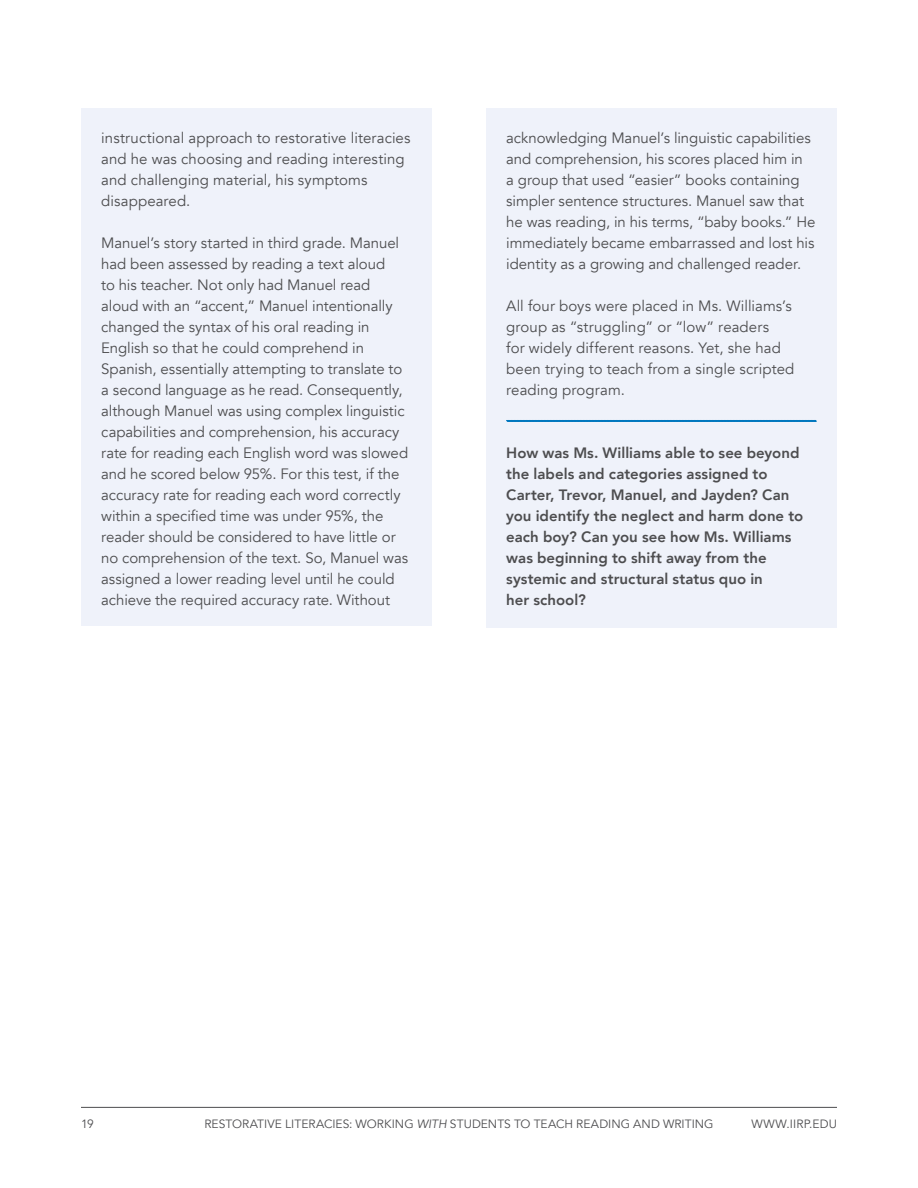
<style>
.page{position:relative;width:918px;height:1188px;background:#fff}
.page>*{position:absolute;margin:0;border:0;box-sizing:border-box;transform-origin:0 0}
.t1{font:15px/21px "Avenir";letter-spacing:-.005em;color:#4d4d4f}
.t2{font:800 15px/21px "Avenir";color:#4d4d4f}
.t3{font:12px "Avenir";letter-spacing:.005em;color:#4d4d4f}
.s1{font-style:italic}
</style>
<div class="page">
<div style="left:81px;top:108px;width:351px;height:518px;background:#eff2fa"></div>
<div style="left:486px;top:108px;width:351px;height:520px;background:#eff2fa"></div>
<svg style="left:506px;top:420px;width:311px;height:2px"></svg>
<hr style="left:81px;top:1107px;width:756px;height:1px;background:#4d4d4f">
<p class="t1" style="left:101px;top:128px;width:311px">instructional approach to restorative literacies and he was choosing and reading interesting and challenging material, his symptoms disappeared.</p>
<p class="t1" style="left:101px;top:233px;width:308px">Manuel’s story started in third grade. Manuel had been assessed by reading a text aloud<br>to his teacher. Not only had Manuel read aloud with an “accent,” Manuel intentionally changed the syntax of his oral reading in English so that he could comprehend in Spanish, essentially attempting to translate to a second language as he read. Consequently, although Manuel was using complex linguistic capabilities and comprehension, his accuracy rate for reading each English word was slowed and he scored below 95%. For this test, if the accuracy rate for reading each word correctly within a specified time was under 95%, the reader should be considered to have little or no comprehension of the text. So, Manuel was assigned a lower reading level until he could achieve the required accuracy rate. Without</p>
<p class="t1" style="left:506px;top:128px;width:311px">acknowledging Manuel’s linguistic capabilities and comprehension, his scores placed him in<br>a group that used “easier” books containing simpler sentence structures. Manuel saw that he was reading, in his terms, “baby books.” He immediately became embarrassed and lost his identity as a growing and challenged reader.</p>
<p class="t1" style="left:506px;top:296px;width:290px">All four boys were placed in Ms. Williams’s group as “struggling” or “low” readers<br>for widely different reasons. Yet, she had been trying to teach from a single scripted reading program.</p>
<p class="t2" style="left:506px;top:443px;width:299px">How was Ms. Williams able to see beyond the labels and categories assigned to Carter, Trevor, Manuel, and Jayden? Can you identify the neglect and harm done to each boy? Can you see how Ms. Williams was beginning to shift away from the systemic and structural status quo in<br>her school?</p>
<p class="t3" style="left:81px;top:1116px;width:14px">19</p>
<p class="t3" style="left:204px;top:1116px;width:511px">RESTORATIVE LITERACIES: WORKING <span class="s1">WITH</span> STUDENTS TO TEACH READING AND WRITING</p>
<p class="t3" style="left:751px;top:1116px;width:87px">WWW.IIRP.EDU</p>
</div>
